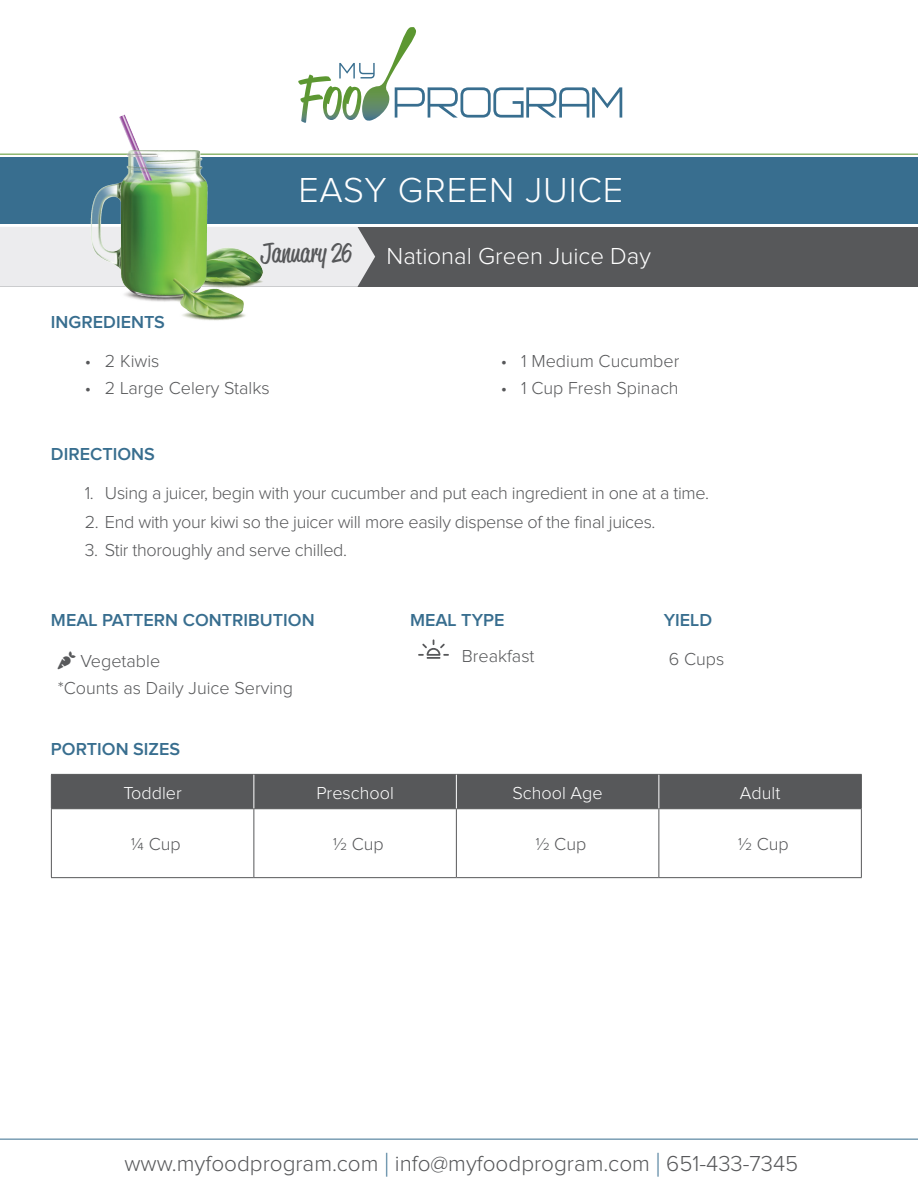
<style>
.page{position:relative;width:918px;height:1188px;background:#fff}
.page>*{position:absolute;margin:0;border:0;box-sizing:border-box;transform-origin:0 0}
.t1{font:300 36px "Proxima Nova";letter-spacing:.025em;color:#fff}
.t2{font:27px "Reklame Script";color:#57585a}
.t3{font:300 24px "Proxima Nova";color:#fff}
.t4{font:300 22.5px "Proxima Nova";color:#57585a}
.t5{font:300 18px "Proxima Nova";letter-spacing:-.02em;color:#57585a}
.t6{font:300 18px "Proxima Nova";color:#57585a}
.t7{font:600 18px "Proxima Nova";color:#386e8f}
.t8{font:300 18px "Proxima Nova";color:#fff}
.s1{font-size:33.75px;color:#386e8f}
</style>
<div class="page">
<div style="left:0;top:227px;width:918px;height:59px;background:#57585a"></div>
<svg style="left:0;top:227px;width:375px;height:60px;background:#e3e3e5"></svg>
<div style="left:0;top:157px;width:918px;height:67px;background:#386e8f"></div>
<hr style="left:0;top:154px;width:918px;height:1px;background:#5c9731">
<hr style="left:0;top:1139px;width:918px;height:1px;background:#386e8f">
<svg style="left:298px;top:27px;width:324px;height:96px"></svg>
<div style="left:52px;top:775px;width:809px;height:33px;background:#57585a"></div>
<hr style="left:51px;top:774px;width:203px;height:1px;background:#57585a">
<hr style="left:51px;top:775px;width:1px;height:33px;background:#57585a">
<hr style="left:254px;top:774px;width:202px;height:1px;background:#57585a">
<hr style="left:456px;top:774px;width:203px;height:1px;background:#57585a">
<hr style="left:659px;top:774px;width:203px;height:1px;background:#57585a">
<hr style="left:861px;top:775px;width:1px;height:33px;background:#57585a">
<hr style="left:51px;top:808px;width:203px;height:1px;background:#57585a">
<hr style="left:51px;top:809px;width:1px;height:68px;background:#57585a">
<hr style="left:254px;top:808px;width:202px;height:1px;background:#57585a">
<hr style="left:253px;top:809px;width:1px;height:68px;background:#57585a">
<hr style="left:456px;top:808px;width:203px;height:1px;background:#57585a">
<hr style="left:456px;top:809px;width:1px;height:68px;background:#57585a">
<hr style="left:659px;top:808px;width:203px;height:1px;background:#57585a">
<hr style="left:658px;top:809px;width:1px;height:68px;background:#57585a">
<hr style="left:861px;top:809px;width:1px;height:68px;background:#57585a">
<hr style="left:51px;top:877px;width:203px;height:1px;background:#57585a">
<hr style="left:254px;top:877px;width:202px;height:1px;background:#57585a">
<hr style="left:456px;top:877px;width:203px;height:1px;background:#57585a">
<hr style="left:659px;top:877px;width:203px;height:1px;background:#57585a">
<hr style="left:253px;top:775px;width:1px;height:33px;background:#fff">
<hr style="left:456px;top:775px;width:1px;height:33px;background:#fff">
<hr style="left:658px;top:775px;width:1px;height:33px;background:#fff">
<img style="left:69px;top:114px;width:216px;height:207px">
<svg style="left:418px;top:639px;width:31px;height:20px"></svg>
<p class="t1" style="left:298px;top:174px;width:326px">EASY GREEN JUICE</p>
<p class="t7" style="left:51px;top:314px;width:116px">INGREDIENTS</p>
<p class="t2" style="left:261px;top:235px;width:92px">January 26</p>
<p class="t3" style="left:387px;top:245px;width:266px">National Green Juice Day</p>
<p class="t5" style="left:85px;top:353px;width:76px">• 2 Kiwis</p>
<p class="t6" style="left:85px;top:380px;width:187px">• 2 Large Celery Stalks</p>
<p class="t7" style="left:51px;top:446px;width:105px">DIRECTIONS</p>
<p class="t6" style="left:501px;top:353px;width:180px">• 1 Medium Cucumber</p>
<p class="t6" style="left:501px;top:380px;width:179px">• 1 Cup Fresh Spinach</p>
<p class="t5" style="left:85px;top:485px;width:626px">1. Using a juicer, begin with your cucumber and put each ingredient in one at a time.</p>
<p class="t5" style="left:85px;top:513px;width:572px">2. End with your kiwi so the juicer will more easily dispense of the final juices.</p>
<p class="t5" style="left:85px;top:542px;width:264px">3. Stir thoroughly and serve chilled.</p>
<p class="t7" style="left:51px;top:612px;width:265px">MEAL PATTERN CONTRIBUTION</p>
<p class="t7" style="left:410px;top:612px;width:96px">MEAL TYPE</p>
<p class="t7" style="left:664px;top:612px;width:50px">YIELD</p>
<p class="t6" style="left:80px;top:652px;width:81px">Vegetable</p>
<p class="t6" style="left:58px;top:679px;width:237px">*Counts as Daily Juice Serving</p>
<p class="t7" style="left:51px;top:741px;width:131px">PORTION SIZES</p>
<p class="t6" style="left:462px;top:647px;width:74px">Breakfast</p>
<p class="t5" style="left:669px;top:651px;width:57px">6 Cups</p>
<p class="t8" style="left:123px;top:784px;width:60px">Toddler</p>
<p class="t8" style="left:316px;top:784px;width:79px">Preschool</p>
<p class="t8" style="left:512px;top:784px;width:92px">School Age</p>
<p class="t8" style="left:740px;top:784px;width:42px">Adult</p>
<p class="t5" style="left:131px;top:836px;width:51px">1/4 Cup</p>
<p class="t5" style="left:333px;top:836px;width:52px">1/2 Cup</p>
<p class="t5" style="left:536px;top:836px;width:52px">1/2 Cup</p>
<p class="t5" style="left:738px;top:836px;width:52px">1/2 Cup</p>
<p class="t4" style="left:124px;top:1153px;width:675px">www.myfoodprogram.com <span class="s1">|</span> info@myfoodprogram.com <span class="s1">|</span> 651-433-7345</p>
</div>
